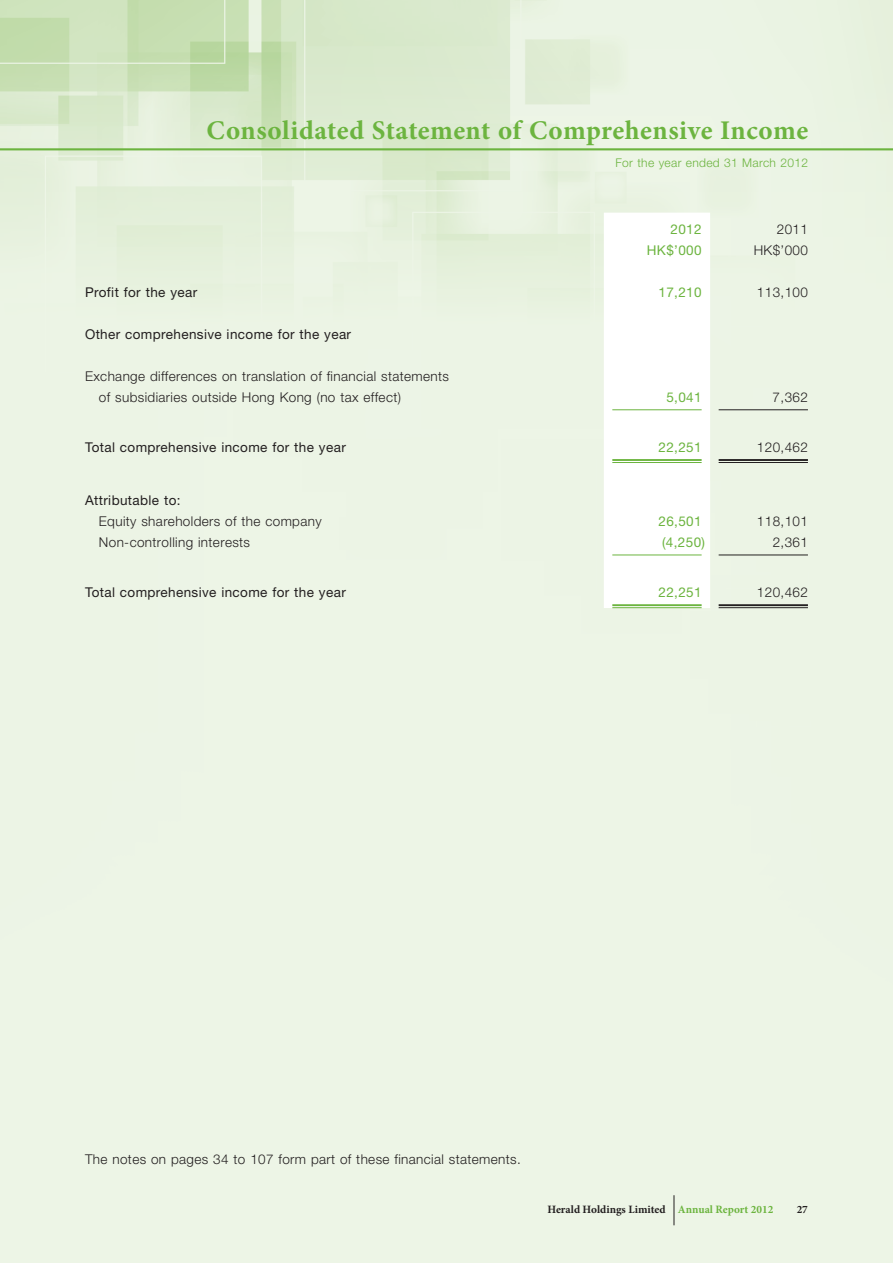
<style>
.page{position:relative;width:893px;height:1263px;background:#edf5e6}
.page>*{position:absolute;margin:0;border:0;box-sizing:border-box;transform-origin:0 0}
.t1{font:700 27px "Minion Pro";letter-spacing:.02em;color:#6cb43f}
.t2{font:300 13.5px/21px "Helvetica Neue LT Std";letter-spacing:.03em;color:#231f20}
.t3{font:13.5px "Helvetica Neue LT Std";letter-spacing:.03em;color:#231f20}
.t4{font:13.5px "Helvetica Neue LT Std";letter-spacing:.03em;color:#6cb43f}
.t5{font:300 12px "Helvetica Neue LT Std";letter-spacing:.03em;color:#6cb43f}
.t6{font:700 11.25px "Minion Pro";color:#231f20}
.s1{color:#6cb43f}
</style>
<div class="page">
<img style="left:1px;top:0;width:892px;height:609px">
<hr style="left:674px;top:1195px;width:1px;height:30px;background:#231f20">
<hr style="left:0;top:148px;width:893px;height:2px;background:#6cb43f">
<div style="left:604px;top:213px;width:106px;height:395px;background:#fff"></div>
<hr style="left:612px;top:409px;width:90px;height:1px;background:#6cb43f">
<hr style="left:719px;top:409px;width:89px;height:1px;background:#231f20">
<hr style="left:612px;top:459px;width:90px;height:2px;background:#6cb43f">
<hr style="left:612px;top:462px;width:90px;height:1px;background:#6cb43f">
<hr style="left:719px;top:459px;width:89px;height:2px;background:#231f20">
<hr style="left:719px;top:462px;width:89px;height:1px;background:#231f20">
<hr style="left:612px;top:555px;width:90px;height:1px;background:#6cb43f">
<hr style="left:719px;top:555px;width:89px;height:1px;background:#231f20">
<hr style="left:612px;top:604px;width:90px;height:2px;background:#6cb43f">
<hr style="left:612px;top:607px;width:90px;height:1px;background:#6cb43f">
<hr style="left:719px;top:604px;width:89px;height:2px;background:#231f20">
<hr style="left:719px;top:607px;width:89px;height:1px;background:#231f20">
<h1 class="t1" style="left:207px;top:111px;width:603px">Consolidated Statement of Comprehensive Income</h1>
<p class="t5" style="left:615px;top:156px;width:194px">For the year ended 31 March 2012</p>
<p class="t4" style="left:670px;top:221px;width:33px">2012</p>
<p class="t2" style="left:777px;top:218px;width:33px">2011</p>
<p class="t4" style="left:647px;top:242px;width:56px">HK$’000</p>
<p class="t2" style="left:754px;top:239px;width:56px">HK$’000</p>
<p class="t3" style="left:85px;top:284px;width:114px">Profit for the year</p>
<p class="t4" style="left:658px;top:284px;width:45px">17,210</p>
<p class="t2" style="left:757px;top:281px;width:53px">113,100</p>
<p class="t3" style="left:85px;top:326px;width:268px">Other comprehensive income for the year</p>
<p class="t2" style="left:99px;top:365px;width:352px;text-indent:-14px">Exchange differences on translation of financial statements of subsidiaries outside Hong Kong (no tax effect)</p>
<p class="t4" style="left:666px;top:389px;width:37px">5,041</p>
<p class="t2" style="left:773px;top:386px;width:37px">7,362</p>
<p class="t3" style="left:85px;top:439px;width:262px">Total comprehensive income for the year</p>
<p class="t4" style="left:658px;top:439px;width:45px">22,251</p>
<p class="t2" style="left:757px;top:437px;width:53px">120,462</p>
<p class="t3" style="left:85px;top:492px;width:97px">Attributable to:</p>
<p class="t2" style="left:99px;top:510px;width:224px">Equity shareholders of the company</p>
<p class="t4" style="left:658px;top:513px;width:45px">26,501</p>
<p class="t2" style="left:757px;top:510px;width:53px">118,101</p>
<p class="t2" style="left:99px;top:531px;width:153px">Non-controlling interests</p>
<p class="t4" style="left:662px;top:534px;width:45px">(4,250)</p>
<p class="t2" style="left:773px;top:531px;width:37px">2,361</p>
<p class="t3" style="left:85px;top:584px;width:262px">Total comprehensive income for the year</p>
<p class="t4" style="left:658px;top:584px;width:45px">22,251</p>
<p class="t2" style="left:757px;top:582px;width:53px">120,462</p>
<p class="t2" style="left:85px;top:1148px;width:437px">The notes on pages 34 to 107 form part of these financial statements.</p>
<p class="t6" style="left:547px;top:1202px;width:227px">Herald Holdings Limited <span class="s1">Annual Report 2012</span></p>
<p class="t6" style="left:797px;top:1202px;width:13px">27</p>
</div>
